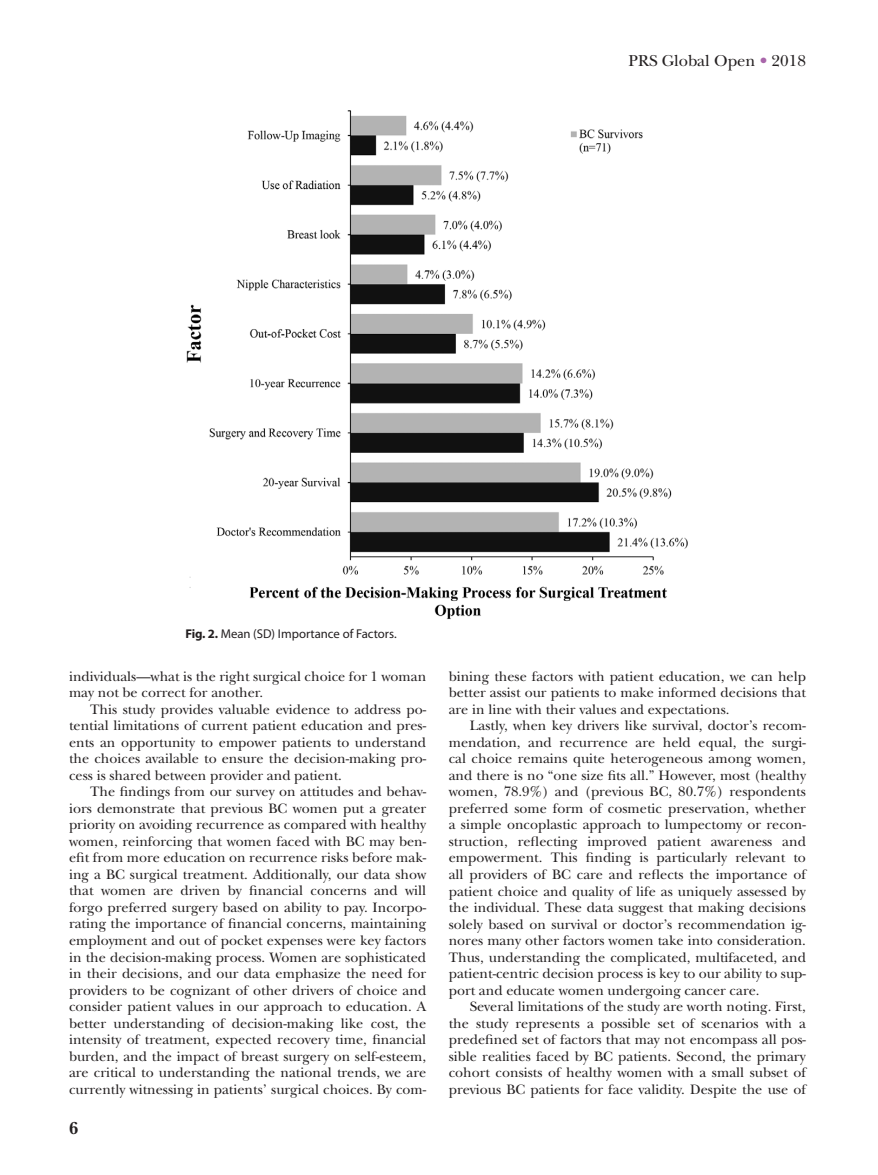
<style>
.page{position:relative;width:878px;height:1175px;background:#fff}
.page>*{position:absolute;margin:0;border:0;box-sizing:border-box;transform-origin:0 0}
.t1{font:700 18px "New Baskerville";color:#231f20}
.t2{font:16.5px "New Baskerville";color:#231f20}
.t3{font:14.25px/16.5px "New Baskerville";color:#231f20;text-align:justify}
.t4{font:12.75px "Myriad Pro";color:#231f20}
.s1{color:#a966aa}
.s2{font-weight:700}
</style>
<div class="page">
<img style="left:186px;top:110px;width:502px;height:510px">
<p class="t2" style="left:628px;top:51px;width:179px">PRS Global Open <span class="s1">•</span> 2018</p>
<p class="t4" style="left:185px;top:626px;width:213px"><span class="s2">Fig. 2.</span> Mean (SD) I mportance of Factors.</p>
<p class="t3" style="left:69px;top:668px;width:358px">individuals—what is the right surgical choice for 1 woman may not be correct for another.</p>
<p class="t3" style="left:69px;top:701px;width:359px;text-indent:21px">This study provides valuable evidence to address po&shy;tential limitations of current patient education and pres&shy;ents an opportunity to empower patients to understand the choices available to ensure the decision-making pro&shy;cess is shared between provider and patient.</p>
<p class="t3" style="left:69px;top:783px;width:359px;text-indent:21px">The findings from our survey on attitudes and behav&shy;iors demonstrate that previous BC women put a greater priority on avoiding recurrence as compared with healthy women, reinforcing that women faced with BC may ben&shy;efit from more education on recurrence risks before mak&shy;ing a BC surgical treatment. Additionally, our data show that women are driven by financial concerns and will forgo preferred surgery based on ability to pay. Incorpo&shy;rating the importance of financial concerns, maintaining employment and out of pocket expenses were key factors in the decision-making process. Women are sophisticated in their decisions, and our data emphasize the need for providers to be cognizant of other drivers of choice and consider patient values in our approach to education. A better understanding of decision-making like cost, the intensity of treatment, expected recovery time, financial burden, and the impact of breast surgery on self-esteem, are critical to understanding the national trends, we are currently witnessing in patients’ surgical choices. By com-</p>
<p class="t1" style="left:69px;top:1118px;width:11px">6</p>
<p class="t3" style="left:449px;top:668px;width:359px">bining these factors with patient education, we can help better assist our patients to make informed decisions that are in line with their values and expectations.</p>
<p class="t3" style="left:449px;top:717px;width:359px;text-indent:21px">Lastly, when key drivers like survival, doctor’s recom&shy;mendation, and recurrence are held equal, the surgi&shy;cal choice remains quite heterogeneous among women, and there is no “one size fits all.” However, most (healthy women, 78.9%) and (previous BC, 80.7%) respondents preferred some form of cosmetic preservation, whether a simple oncoplastic approach to lumpectomy or recon&shy;struction, reflecting improved patient awareness and empowerment. This finding is particularly relevant to all providers of BC care and reflects the importance of patient choice and quality of life as uniquely assessed by the individual. These data suggest that making decisions solely based on survival or doctor’s recommendation ig&shy;nores many other factors women take into consideration.<br>Thus, understanding the complicated, multifaceted, and patient-centric decision process is key to our ability to sup&shy;port and educate women undergoing cancer care.</p>
<p class="t3" style="left:449px;top:998px;width:359px;text-indent:21px">Several limitations of the study are worth noting. First, the study represents a possible set of scenarios with a predefined set of factors that may not encompass all pos&shy;sible realities faced by BC patients. Second, the primary cohort consists of healthy women with a small subset of previous BC patients for face validity. Despite the use of</p>
</div>
